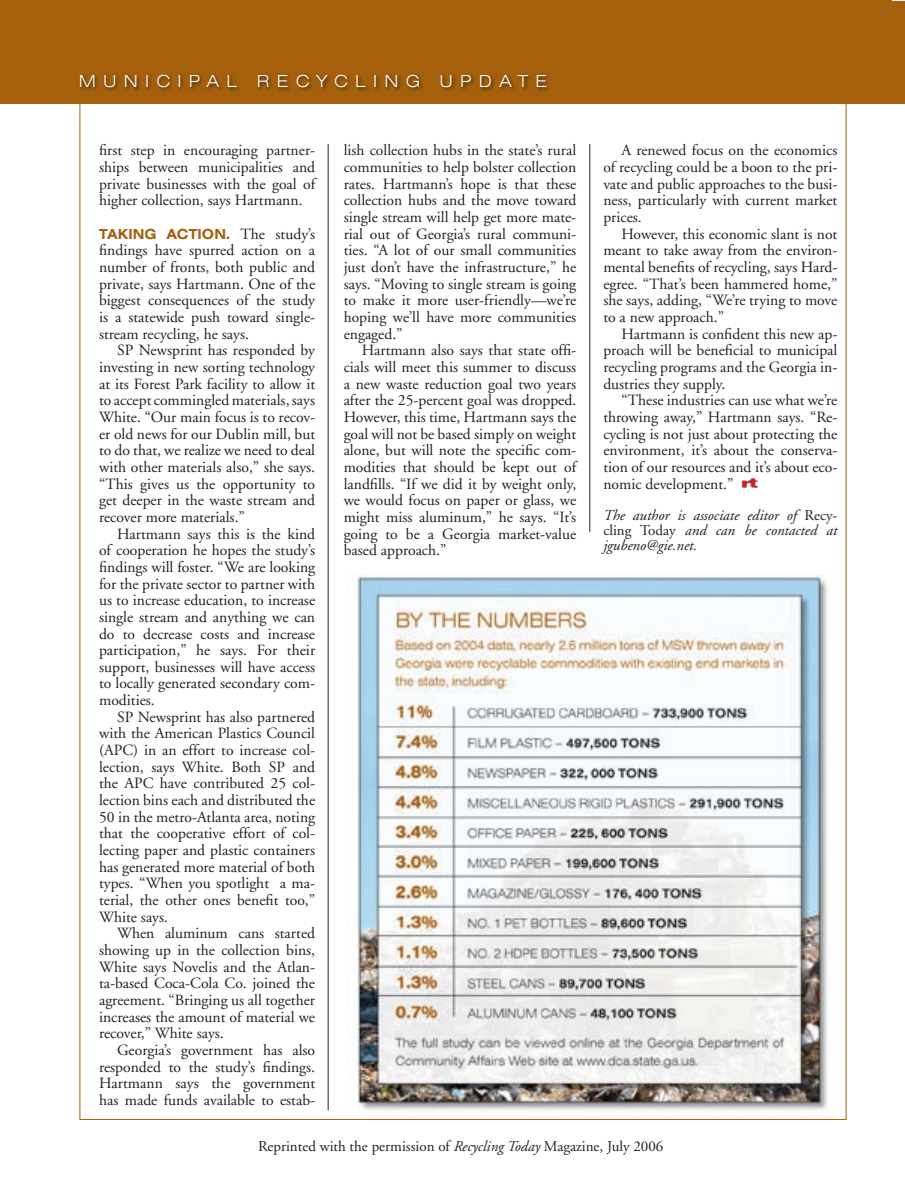
<style>
.page{position:relative;width:905px;height:1202px;background:#fff}
.page>*{position:absolute;margin:0;border:0;box-sizing:border-box;transform-origin:0 0}
.t1{font:18px "Sans Light Extended DTC";letter-spacing:.4em;color:#fff}
.t2{font:15.6px/16.6px "Adobe Garamond";color:#231f20;text-align:justify}
.t3{font:italic 15px/15.5px "Adobe Garamond";color:#231f20;text-align:justify}
.t4{font:15px "Adobe Garamond";color:#231f20}
.t5{font:15px "Sans Extended Medium DTC";color:#a6600b;scale:.9 1}
.s1{font-family:"Adobe Garamond";font-size:15.6px;color:#231f20}
.s2{font-style:normal}
.s3{font-style:italic}
</style>
<div class="page">
<div style="left:0;top:0;width:891px;height:104px;background:#a6600b"></div>
<hr style="left:589px;top:144px;width:1px;height:388px;background:#231f20">
<img style="left:357px;top:573px;width:471px;height:538px">
<img style="left:741px;top:478px;width:17px;height:10px">
<svg style="left:79px;top:74px;width:470px;height:18px"></svg>
<hr style="left:328px;top:144px;width:1px;height:966px;background:#231f20">
<div style="left:891px;top:2px;width:13px;height:101px;background:#a6600b"></div>
<p class="t1" style="left:79px;top:71px;width:469px">MUNICIPAL RECYCLING UPDATE</p>
<p class="t2" style="left:99px;top:143px;width:218px">first step in encouraging partner&shy;ships between municipalities and private businesses with the goal of higher collection, says Hartmann.</p>
<p class="t5" style="left:99px;top:225px;width:242px">TAKING ACTION. <span class="s1">The study’s</span></p>
<p class="t2" style="left:99px;top:242px;width:218px">findings have spurred action on a number of fronts, both public and private, says Hartmann. One of the biggest consequences of the study is a statewide push toward single&shy;stream recycling, he says.</p>
<p class="t2" style="left:99px;top:342px;width:218px;text-indent:18px">SP Newsprint has responded by investing in new sorting technology at its Forest Park facility to allow it to accept commingled materials, says White. “Our main focus is to recov&shy;er old news for our Dublin mill, but to do that, we realize we need to deal with other materials also,” she says. “This gives us the opportunity to get deeper in the waste stream and recover more materials.”</p>
<p class="t2" style="left:99px;top:525px;width:218px;text-indent:18px">Hartmann says this is the kind of cooperation he hopes the study’s findings will foster. “We are looking for the private sector to partner with us to increase education, to increase single stream and anything we can do to decrease costs and increase participation,” he says. For their support, businesses will have access to locally generated secondary com&shy;modities.</p>
<p class="t2" style="left:99px;top:709px;width:218px;text-indent:18px">SP Newsprint has also partnered with the American Plastics Council (APC) in an effort to increase col&shy;lection, says White. Both SP and the APC have contributed 25 col&shy;lection bins each and distributed the 50 in the metro-Atlanta area, noting that the cooperative effort of col&shy;lecting paper and plastic containers has generated more material of both types. “When you spotlight a ma&shy;terial, the other ones benefit too,” White says.</p>
<p class="t2" style="left:99px;top:925px;width:218px;text-indent:18px">When aluminum cans started showing up in the collection bins, White says Novelis and the Atlan&shy;ta-based Coca-Cola Co. joined the agreement. “Bringing us all together increases the amount of material we recover,” White says.</p>
<p class="t2" style="left:99px;top:1042px;width:218px;text-indent:18px">Georgia’s government has also responded to the study’s findings.<br>Hartmann says the government has made funds available to estab-</p>
<p class="t2" style="left:344px;top:143px;width:234px">lish collection hubs in the state’s rural communities to help bolster collection rates. Hartmann’s hope is that these collection hubs and the move toward single stream will help get more mate&shy;rial out of Georgia’s rural communi&shy;ties. “A lot of our small communities just don’t have the infrastructure,” he says. “Moving to single stream is going to make it more user-friendly—we’re hoping we’ll have more communities engaged.”</p>
<p class="t2" style="left:344px;top:342px;width:234px;text-indent:18px">Hartmann also says that state offi&shy;cials will meet this summer to discuss a new waste reduction goal two years after the 25-percent goal was dropped.<br>However, this time, Hartmann says the goal will not be based simply on weight alone, but will note the specific com&shy;modities that should be kept out of landfills. “If we did it by weight only, we would focus on paper or glass, we might miss aluminum,” he says. “It’s going to be a Georgia market-value based approach.”</p>
<p class="t2" style="left:603px;top:143px;width:236px;text-indent:18px">A renewed focus on the economics of recycling could be a boon to the pri&shy;vate and public approaches to the busi&shy;ness, particularly with current market prices.</p>
<p class="t2" style="left:603px;top:226px;width:236px;text-indent:18px">However, this economic slant is not meant to take away from the environ&shy;mental benefits of recycling, says Hard&shy;egree. “That’s been hammered home,” she says, adding, “We’re trying to move to a new approach.”</p>
<p class="t2" style="left:603px;top:326px;width:236px;text-indent:18px">Hartmann is confident this new ap&shy;proach will be beneficial to municipal recycling programs and the Georgia in&shy;dustries they supply.</p>
<p class="t2" style="left:603px;top:392px;width:236px;text-indent:18px">“These industries can use what we’re throwing away,” Hartmann says. “Re&shy;cycling is not just about protecting the environment, it’s about the conserva&shy;tion of our resources and it’s about eco&shy;nomic development.”</p>
<p class="t3" style="left:603px;top:507px;width:236px">The author is associate editor of <span class="s2">Recy&shy;cling Today</span> and can be contacted at jgubeno@gie.net.</p>
<p class="t4" style="left:258px;top:1137px;width:407px">Reprinted with the permission of <span class="s3">Recycling Today</span> Magazine, July 2006</p>
</div>
